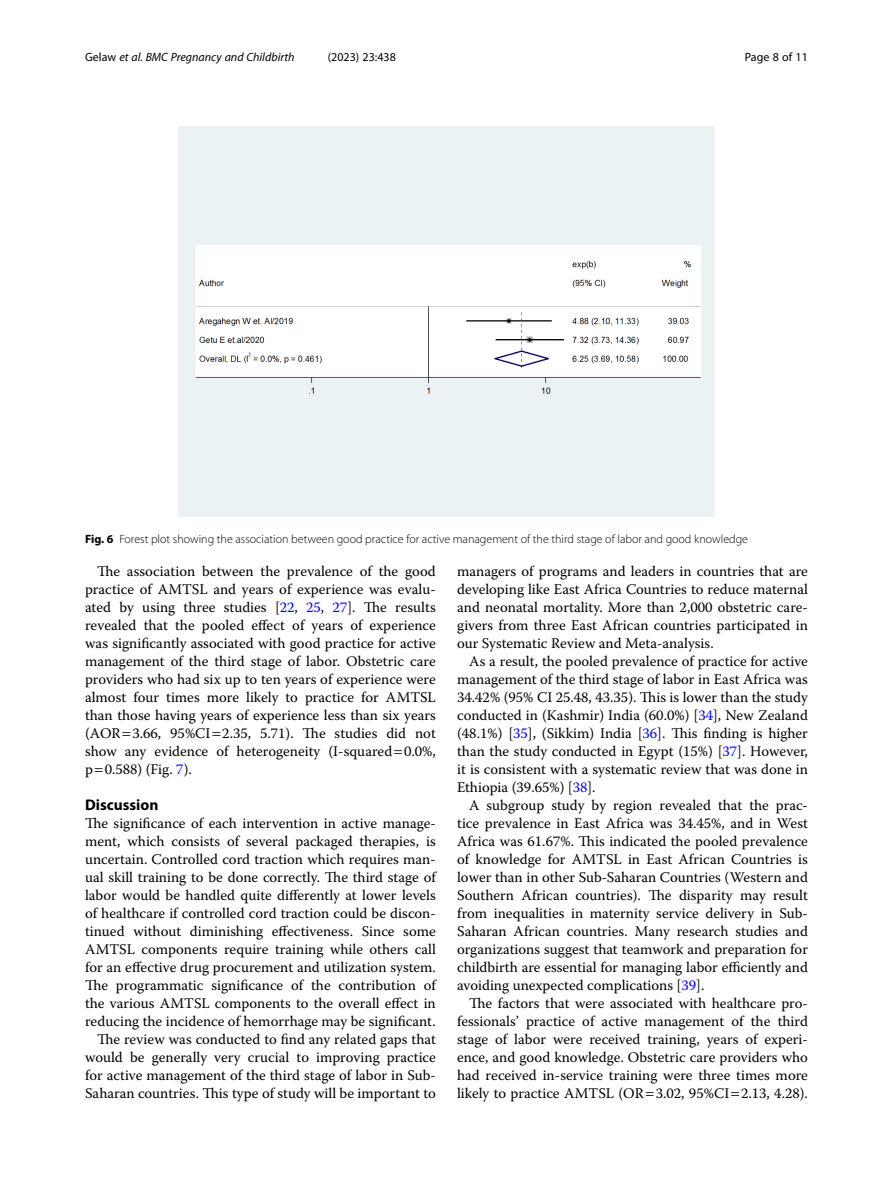
<style>
.page{position:relative;width:893px;height:1191px;background:#fff}
.page>*{position:absolute;margin:0;border:0;box-sizing:border-box;transform-origin:0 0}
.Head_1{font:700 15.45px "Myriad Pro";color:#000}
.Body_Text_Indent{font:14.7px/18px "Warnock Pro";color:#000;text-align:justify}
.Body_Text{font:14.7px/18px "Warnock Pro";color:#000;text-align:justify}
.Figure_Caption{font:300 12px "Myriad Pro";color:#000}
.t1{font:italic 12px "Myriad Pro";color:#000}
.t2{font:12px "Myriad Pro";color:#000}
.s1{font-style:normal}
.s2{font-weight:700}
.s3{color:#00f}
</style>
<div class="page">
<img style="left:178px;top:126px;width:536px;height:390px">
<p class="t1" style="left:85px;top:50px;width:211px"><span class="s1">Gelaw</span> et al. BMC Pregnancy and Childbirth</p>
<p class="t2" style="left:328px;top:50px;width:70px">(2023) 23:438</p>
<p class="t2" style="left:745px;top:50px;width:65px">Page 8 of 11</p>
<p class="Figure_Caption" style="left:85px;top:532px;width:665px"><span class="s2">Fig. 6</span> Forest plot showing the association between good practice for active management of the third stage of labor and good knowledge</p>
<p class="Body_Text_Indent" style="left:85px;top:562px;width:352px;text-indent:12px">The association between the prevalence of the good practice of AMTSL and years of experience was evalu&shy;ated by using three studies [<span class="s3">22</span>, <span class="s3">25</span>, <span class="s3">27</span>]. The results revealed that the pooled effect of years of experience was significantly associated with good practice for active management of the third stage of labor. Obstetric care providers who had six up to ten years of experience were almost four times more likely to practice for AMTSL than those having years of experience less than six years (AOR 3.66, 95%CI 2.35, 5.71). The studies did not show any evidence of heterogeneity (I-squared 0.0%, p 0.588) (Fig. <span class="s3">7</span>).</p>
<p class="Head_1" style="left:85px;top:795px;width:75px">Discussion</p>
<p class="Body_Text" style="left:85px;top:814px;width:352px">The significance of each intervention in active manage&shy;ment, which consists of several packaged therapies, is uncertain. Controlled cord traction which requires man&shy;ual skill training to be done correctly. The third stage of labor would be handled quite differently at lower levels of healthcare if controlled cord traction could be discon&shy;tinued without diminishing effectiveness. Since some AMTSL components require training while others call for an effective drug procurement and utilization system.<br>The programmatic significance of the contribution of the various AMTSL components to the overall effect in reducing the incidence of hemorrhage may be significant.</p>
<p class="Body_Text_Indent" style="left:85px;top:1030px;width:352px;text-indent:12px">The review was conducted to find any related gaps that would be generally very crucial to improving practice for active management of the third stage of labor in Sub-Saharan countries. This type of study will be important to</p>
<p class="Body_Text_Indent" style="left:457px;top:562px;width:352px">managers of programs and leaders in countries that are developing like East Africa Countries to reduce maternal and neonatal mortality. More than 2,000 obstetric care&shy;givers from three East African countries participated in our Systematic Review and Meta-analysis.</p>
<p class="Body_Text_Indent" style="left:457px;top:652px;width:352px;text-indent:12px">As a result, the pooled prevalence of practice for active management of the third stage of labor in East Africa was 34.42% (95% CI 25.48, 43.35). This is lower than the study conducted in (Kashmir) India (60.0%) [<span class="s3">34</span>], New Zealand (48.1%) [<span class="s3">35</span>], (Sikkim) India [<span class="s3">36</span>]. This finding is higher than the study conducted in Egypt (15%) [<span class="s3">37</span>]. However, it is consistent with a systematic review that was done in Ethiopia (39.65%) [<span class="s3">38</span>].</p>
<p class="Body_Text_Indent" style="left:457px;top:796px;width:352px;text-indent:12px">A subgroup study by region revealed that the prac&shy;tice prevalence in East Africa was 34.45%, and in West Africa was 61.67%. This indicated the pooled prevalence of knowledge for AMTSL in East African Countries is lower than in other Sub-Saharan Countries (Western and Southern African countries). The disparity may result from inequalities in maternity service delivery in Sub-Saharan African countries. Many research studies and organizations suggest that teamwork and preparation for childbirth are essential for managing labor efficiently and avoiding unexpected complications [<span class="s3">39</span>].</p>
<p class="Body_Text_Indent" style="left:457px;top:994px;width:352px;text-indent:12px">The factors that were associated with healthcare pro&shy;fessionals’ practice of active management of the third stage of labor were received training, years of experi&shy;ence, and good knowledge. Obstetric care providers who had received in-service training were three times more likely to practice AMTSL (OR 3.02, 95%CI 2.13, 4.28).</p>
</div>
